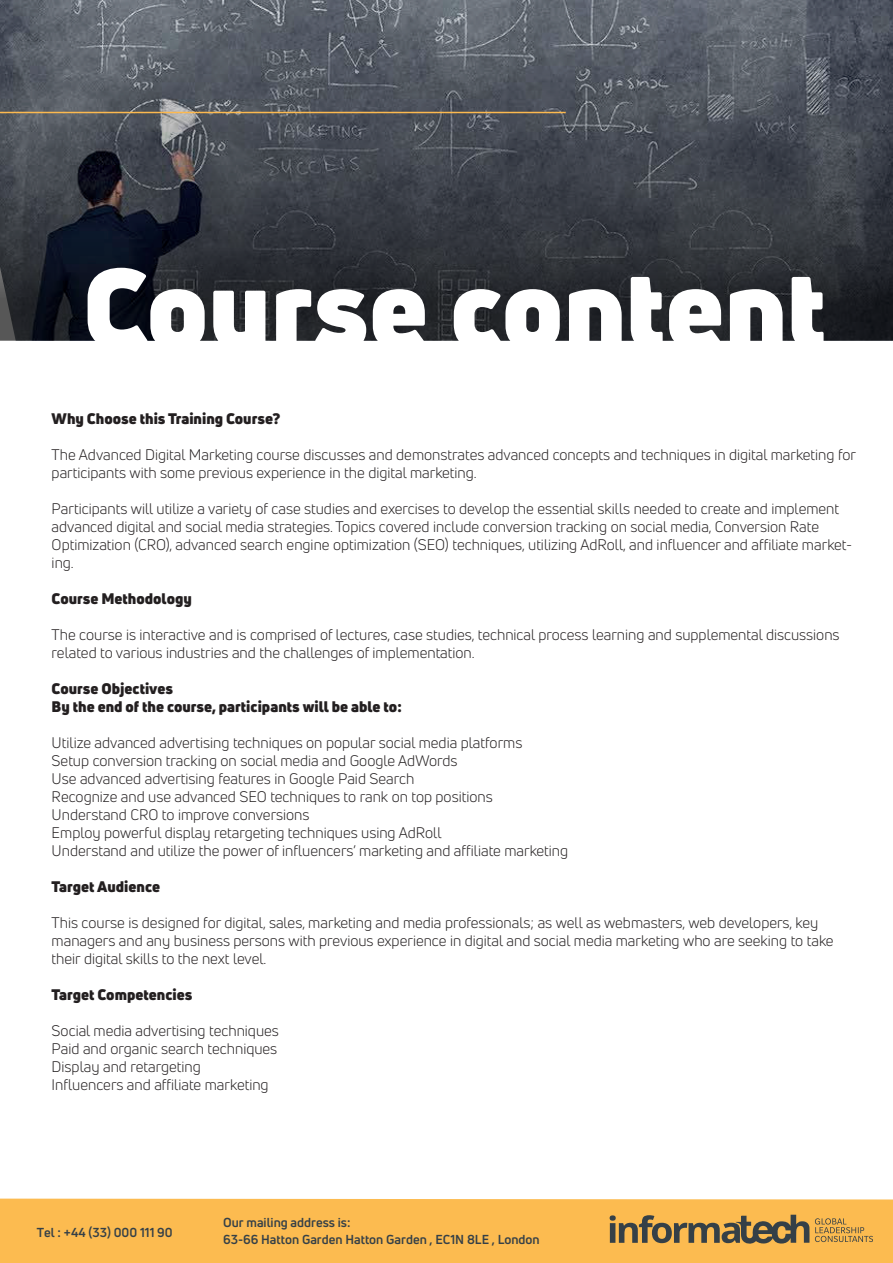
<style>
.page{position:relative;width:893px;height:1263px;background:#fff}
.page>*{position:absolute;margin:0;border:0;box-sizing:border-box;transform-origin:0 0}
.t1{font:900 110.7px "Uni Neue";color:#fff}
.t2{font:15px/18px "Uni Neue";color:#231f20}
.t3{font:900 15px/18px "Uni Neue";color:#231f20}
.t4{font:700 12.75px/17px "Uni Neue";color:#354047}
</style>
<div class="page">
<div style="left:0;top:1198px;width:893px;height:65px;background:#fcbb50"></div>
<svg style="left:0;top:0;width:893px;height:341px;background:#40444c"></svg>
<hr style="left:0;top:112px;width:566px;height:1px;background:#fcb94f">
<svg style="left:815px;top:1218px;width:58px;height:24px"></svg>
<svg style="left:610px;top:1215px;width:199px;height:30px;background:#a3844b"></svg>
<h1 class="t1" style="left:82px;top:231px;width:745px">Course content</h1>
<p class="t3" style="left:52px;top:410px;width:230px">Why Choose this Training Course?</p>
<p class="t2" style="left:52px;top:446px;width:806px">The Advanced Digital Marketing course discusses and demonstrates advanced concepts and techniques in digital marketing for participants with some previous experience in the digital marketing.</p>
<p class="t2" style="left:52px;top:500px;width:802px">Participants will utilize a variety of case studies and exercises to develop the essential skills needed to create and implement advanced digital and social media strategies. Topics covered include conversion tracking on social media, Conversion Rate Optimization (CRO), advanced search engine optimization (SEO) techniques, utilizing AdRoll, and influencer and affiliate market&shy;ing.</p>
<p class="t3" style="left:52px;top:590px;width:142px">Course Methodology</p>
<p class="t2" style="left:52px;top:626px;width:789px">The course is interactive and is comprised of lectures, case studies, technical process learning and supplemental discussions related to various industries and the challenges of implementation.</p>
<p class="t3" style="left:52px;top:680px;width:352px">Course Objectives<br>By the end of the course, participants will be able to:</p>
<p class="t2" style="left:52px;top:734px;width:518px">Utilize advanced advertising techniques on popular social media platforms<br>Setup conversion tracking on social media and Google AdWords<br>Use advanced advertising features in Google Paid Search<br>Recognize and use advanced SEO techniques to rank on top positions Understand CRO to improve conversions<br>Employ powerful display retargeting techniques using AdRoll<br>Understand and utilize the power of influencers’ marketing and affiliate marketing</p>
<p class="t3" style="left:52px;top:878px;width:110px">Target Audience</p>
<p class="t2" style="left:52px;top:914px;width:783px">This course is designed for digital, sales, marketing and media professionals; as well as webmasters, web developers, key managers and any business persons with previous experience in digital and social media marketing who are seeking to take their digital skills to the next level.</p>
<p class="t3" style="left:52px;top:986px;width:142px">Target Competencies</p>
<p class="t2" style="left:52px;top:1022px;width:229px">Social media advertising techniques Paid and organic search techniques Display and retargeting<br>Influencers and affiliate marketing</p>
<p class="t4" style="left:37px;top:1224px;width:138px">Tel : +44 (33) 000 111 90</p>
<p class="t4" style="left:223px;top:1214px;width:318px">Our mailing address is:<br>63-66 Hatton Garden Hatton Garden , EC1N 8LE , London</p>
</div>
